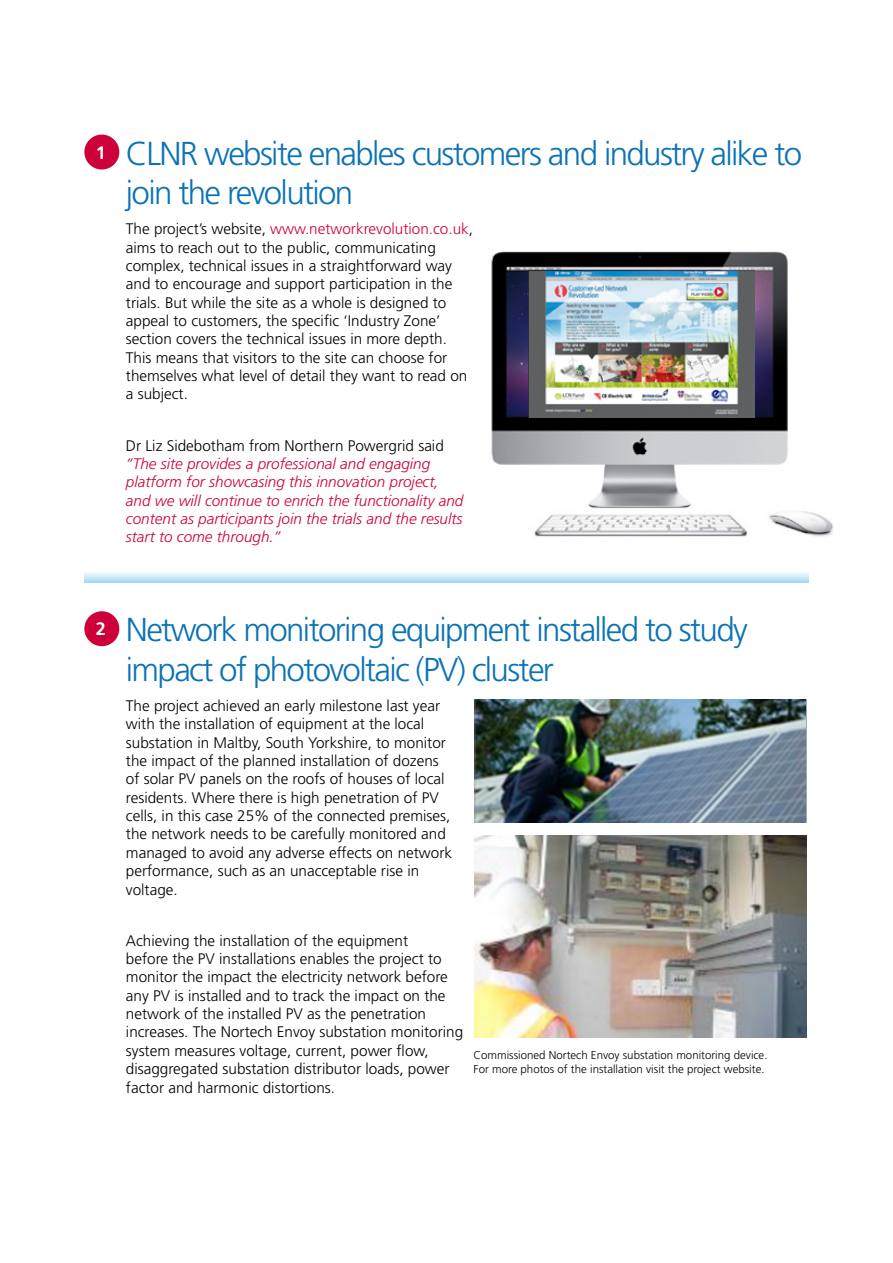
<style>
.page{position:relative;width:893px;height:1263px;background:#fff}
.page>*{position:absolute;margin:0;border:0;box-sizing:border-box;transform-origin:0 0}
.t1{font:300 33.15px/39.8px "Frutiger";letter-spacing:-.05em;color:#0b72b5}
.t2{font:700 18px "Frutiger";color:#fff}
.t3{font:300 15.3px/18.3px "Frutiger";color:#000}
.t4{font:italic 300 15.3px/18.3px "Frutiger";color:#cd0039}
.t5{font:300 11.55px/13.8px "Frutiger";color:#000}
.s1{color:#cd0039}
</style>
<div class="page">
<img style="left:491px;top:251px;width:342px;height:286px">
<img style="left:529px;top:270px;width:225px;height:148px">
<div style="left:84px;top:135px;width:35px;height:35px;background:#cd0039;border-radius:50%"></div>
<img style="left:475px;top:836px;width:331px;height:201px">
<img style="left:475px;top:699px;width:330px;height:124px">
<div style="left:84px;top:611px;width:35px;height:35px;background:#cd0039;border-radius:50%"></div>
<svg style="left:84px;top:572px;width:725px;height:11px;background:#c9e9f8"></svg>
<p class="t2" style="left:96px;top:142px;width:12px">1</p>
<h1 class="t1" style="left:126px;top:134px;width:678px">CLNR website enables customers and industry alike to join the revolution</h1>
<p class="t3" style="left:126px;top:220px;width:349px">The project’s website, <span class="s1">www.networkrevolution.co.uk</span>, aims to reach out to the public, communicating complex, technical issues in a straightforward way and to encourage and support participation in the trials. But while the site as a whole is designed to appeal to customers, the specific ‘Industry Zone’ section covers the technical issues in more depth.<br>This means that visitors to the site can choose for themselves what level of detail they want to read on a subject.</p>
<p class="t3" style="left:126px;top:436px;width:319px">Dr Liz Sidebotham from Northern Powergrid said</p>
<p class="t4" style="left:126px;top:455px;width:339px">“The site provides a professional and engaging platform for showcasing this innovation project, and we will continue to enrich the functionality and content as participants join the trials and the results start to come through.”</p>
<p class="t2" style="left:96px;top:619px;width:12px">2</p>
<h1 class="t1" style="left:126px;top:610px;width:623px">Network monitoring equipment installed to study impact of photovoltaic (PV) cluster</h1>
<p class="t3" style="left:126px;top:697px;width:328px">The project achieved an early milestone last year with the installation of equipment at the local substation in Maltby, South Yorkshire, to monitor the impact of the planned installation of dozens of solar PV panels on the roofs of houses of local residents. Where there is high penetration of PV cells, in this case 25% of the connected premises, the network needs to be carefully monitored and managed to avoid any adverse effects on network performance, such as an unacceptable rise in voltage.</p>
<p class="t3" style="left:126px;top:931px;width:339px">Achieving the installation of the equipment<br>before the PV installations enables the project to monitor the impact the electricity network before any PV is installed and to track the impact on the network of the installed PV as the penetration increases. The Nortech Envoy substation monitoring system measures voltage, current, power flow, disaggregated substation distributor loads, power factor and harmonic distortions.</p>
<p class="t5" style="left:474px;top:1048px;width:295px">Commissioned Nortech Envoy substation monitoring device.<br>For more photos of the installation visit the project website.</p>
</div>
